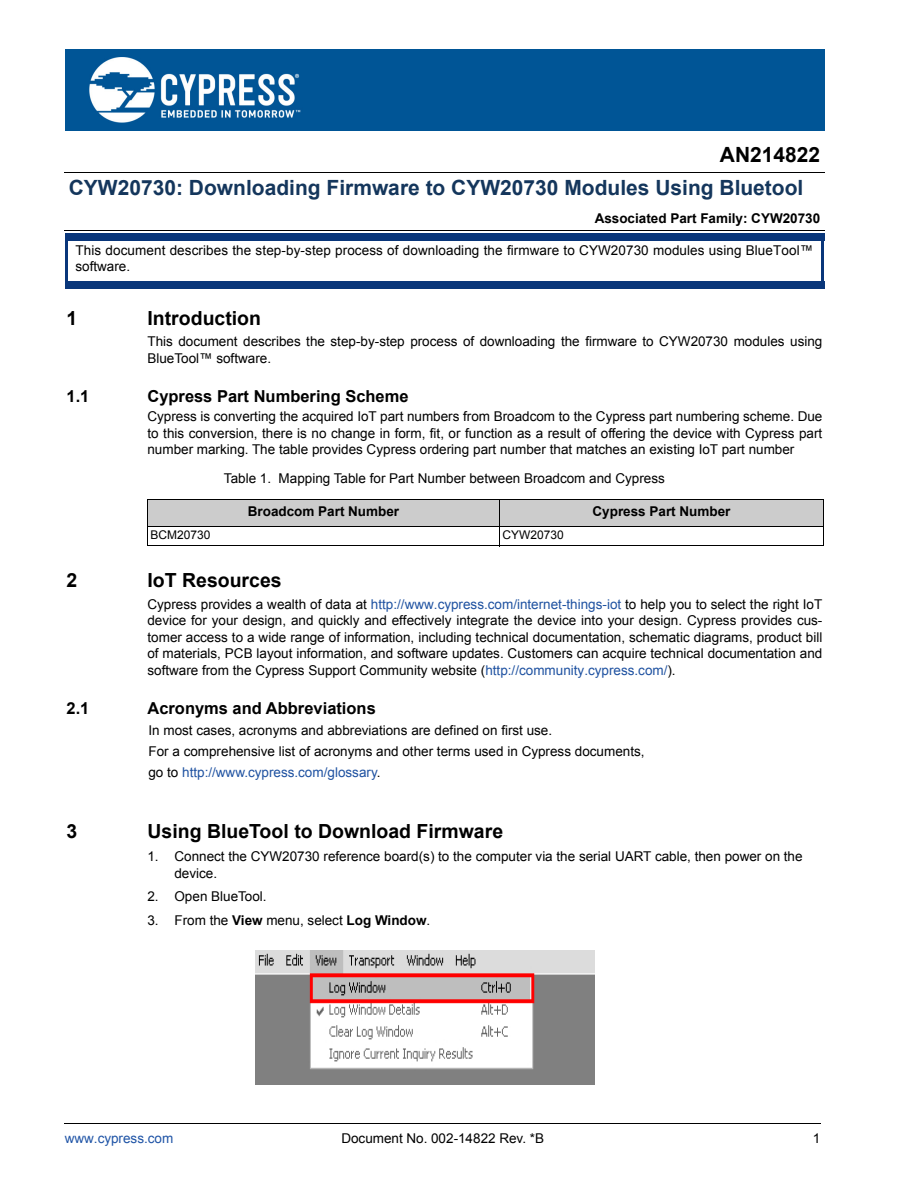
<style>
.page{position:relative;width:918px;height:1188px;background:#fff}
.page>*{position:absolute;margin:0;border:0;box-sizing:border-box;transform-origin:0 0}
.t1{font:700 21px "Arial";color:#14365c}
.t2{font:700 21px "Arial";color:#000}
.t3{font:700 19.5px "Arial";color:#000}
.t4{font:700 16.5px "Arial";color:#000}
.t5{font:13.5px/16.5px "Arial";color:#000}
.t6{font:700 13.5px "Arial";color:#000}
.t7{font:13.5px "Arial";color:#1f54a6}
.t8{font:12px "Arial";color:#000}
.s1{color:#1f52a1}
.s2{font-weight:700}
</style>
<div class="page">
<hr style="left:65px;top:1123px;width:756px;height:1px;background:#000">
<img style="left:65px;top:49px;width:759px;height:81px">
<div style="left:148px;top:499px;width:352px;height:27px;background:#ccc"></div>
<div style="left:500px;top:499px;width:324px;height:27px;background:#ccc"></div>
<hr style="left:64px;top:172px;width:761px;height:1px;background:#000">
<hr style="left:64px;top:231px;width:761px;height:1px;background:#000">
<hr style="left:65px;top:241px;width:3px;height:40px;background:#09367a">
<hr style="left:821px;top:241px;width:3px;height:40px;background:#09367a">
<div style="left:65px;top:233px;width:759px;height:8px;background:#09367a"></div>
<div style="left:65px;top:281px;width:759px;height:8px;background:#09367a"></div>
<svg style="left:147px;top:500px;width:1px;height:46px"></svg>
<svg style="left:499px;top:500px;width:1px;height:46px"></svg>
<svg style="left:823px;top:500px;width:1px;height:46px"></svg>
<hr style="left:147px;top:499px;width:677px;height:1px;background:#000">
<hr style="left:147px;top:526px;width:677px;height:1px;background:#000">
<hr style="left:147px;top:546px;width:677px;height:1px;background:#000">
<img style="left:256px;top:951px;width:339px;height:134px">
<h1 class="t2" style="left:720px;top:143px;width:102px">AN214822</h1>
<h1 class="t1" style="left:69px;top:176px;width:736px">CYW20730: Downloading Firmware to CYW20730 Modules Using Bluetool</h1>
<p class="t6" style="left:595px;top:211px;width:227px">Associated Part Family: CYW20730</p>
<p class="t5" style="left:76px;top:242px;width:739px">This document describes the step-by-step process of downloading the firmware to CYW20730 modules using BlueTool™ software.</p>
<h2 class="t3" style="left:67px;top:307px;width:12px">1</h2>
<h2 class="t3" style="left:148px;top:307px;width:115px">Introduction</h2>
<p class="t5" style="left:148px;top:333px;width:676px">This document describes the step-by-step process of downloading the firmware to CYW20730 modules using<br>BlueTool™ software.</p>
<p class="t4" style="left:67px;top:388px;width:24px">1.1</p>
<p class="t4" style="left:148px;top:388px;width:263px">Cypress Part Numbering Scheme</p>
<p class="t5" style="left:148px;top:409px;width:676px;text-align:justify">Cypress is converting the acquired IoT part numbers from Broadcom to the Cypress part numbering scheme. Due to this conversion, there is no change in form, fit, or function as a result of offering the device with Cypress part number marking. The table provides Cypress ordering part number that matches an existing IoT part number</p>
<p class="t5" style="left:224px;top:470px;width:442px">Table 1. Mapping Table for Part Number between Broadcom and Cypress</p>
<p class="t6" style="left:248px;top:504px;width:153px">Broadcom Part Number</p>
<p class="t6" style="left:593px;top:504px;width:139px">Cypress Part Number</p>
<p class="t8" style="left:150px;top:528px;width:61px">BCM20730</p>
<p class="t8" style="left:502px;top:528px;width:63px">CYW20730</p>
<h2 class="t3" style="left:67px;top:570px;width:12px">2</h2>
<h2 class="t3" style="left:148px;top:570px;width:136px">IoT Resources</h2>
<p class="t5" style="left:148px;top:596px;width:676px;text-align:justify">Cypress provides a wealth of data at <span class="s1">http://www.cypress.com/internet-things-iot</span> to help you to select the right IoT device for your design, and quickly and effectively integrate the device into your design. Cypress provides cus&shy;tomer access to a wide range of information, including technical documentation, schematic diagrams, product bill of materials, PCB layout information, and software updates. Customers can acquire technical documentation and software from the Cypress Support Community website (<span class="s1">http://community.cypress.com/</span>).</p>
<p class="t4" style="left:67px;top:699px;width:24px">2.1</p>
<p class="t4" style="left:148px;top:699px;width:230px">Acronyms and Abbreviations</p>
<p class="t5" style="left:148px;top:720px;width:498px;line-height:21px">In most cases, acronyms and abbreviations are defined on first use.<br>For a comprehensive list of acronyms and other terms used in Cypress documents, go to <span class="s1">http://www.cypress.com/glossary</span>.</p>
<h2 class="t3" style="left:67px;top:820px;width:12px">3</h2>
<h2 class="t3" style="left:148px;top:820px;width:357px">Using BlueTool to Download Firmware</h2>
<p class="t5" style="left:175px;top:848px;width:630px;text-indent:-27px">1. Connect the CYW20730 reference board(s) to the computer via the serial UART cable, then power on the device.</p>
<p class="t5" style="left:148px;top:889px;width:121px">2. Open BlueTool.</p>
<p class="t5" style="left:148px;top:913px;width:284px">3. From the <span class="s2">View</span> menu, select <span class="s2">Log Window</span>.</p>
<p class="t7" style="left:65px;top:1131px;width:110px">www.cypress.com</p>
<p class="t5" style="left:341px;top:1130px;width:204px">Document No. 002-14822 Rev. *B</p>
<p class="t5" style="left:813px;top:1130px;width:9px">1</p>
</div>
